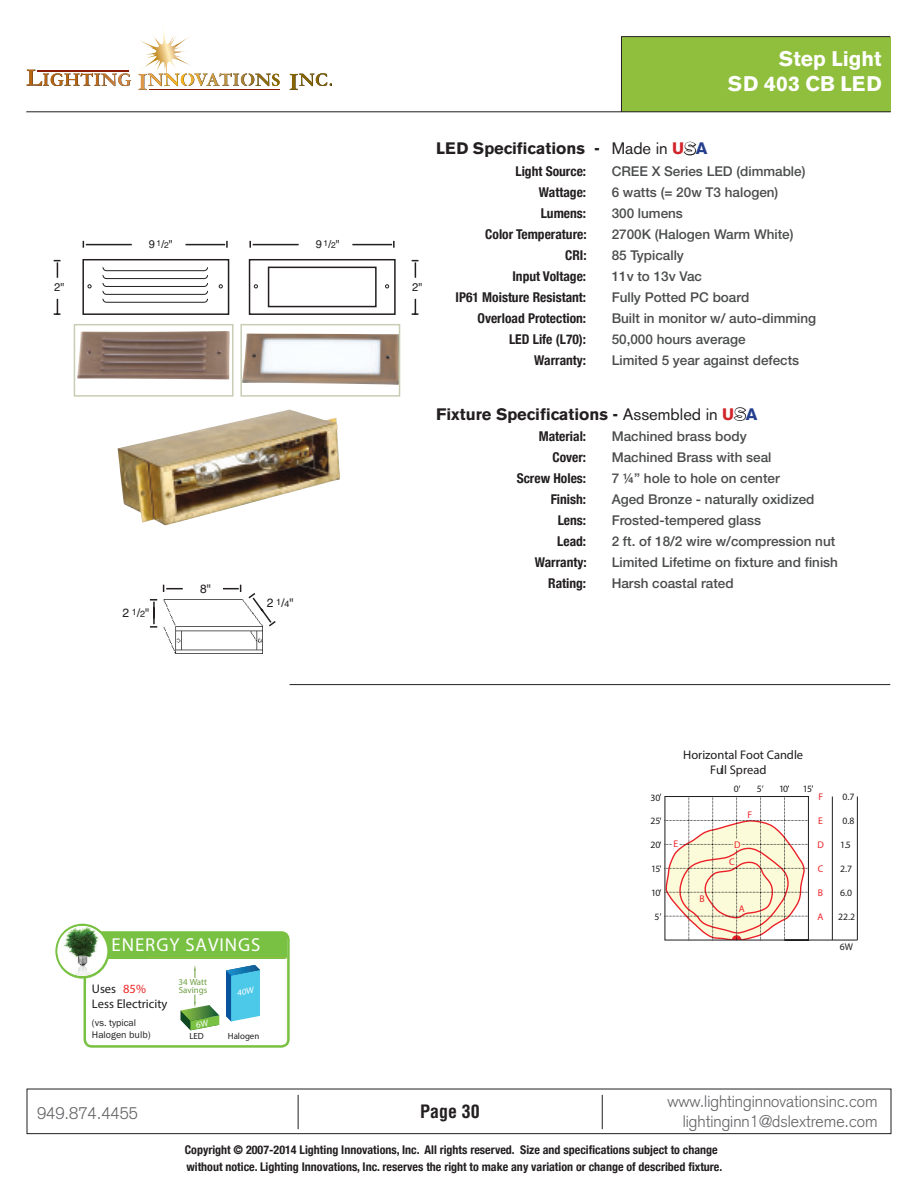
<style>
.page{position:relative;width:918px;height:1188px;background:#fff}
.page>*{position:absolute;margin:0;border:0;box-sizing:border-box;transform-origin:0 0}
.t1{font:700 21px "Akzidenz Grotesk BE";color:#fff}
.t2{font:600 18.75px "Franklin Gothic";letter-spacing:.05em;color:#fff}
.t3{font:700 condensed 18px "Helvetica";color:#231f20}
.t4{font:300 16.5px/19.8px "Akzidenz Grotesk";color:#636366;text-align:right}
.t5{font:700 16.5px "Akzidenz Grotesk BE";color:#231f20}
.t6{font:500 13.5px "Helvetica Neue";color:#4b4c4d}
.t7{font:700 condensed 13.5px "Helvetica Neue";color:#231f20}
.t8{font:600 12.6px/15px "Franklin Gothic";color:#201d1e}
.t9{font:condensed 12.45px/15px "Formata";color:#1f1c1d}
.t10{font:700 condensed 12px/16.5px "Helvetica Neue";color:#231f20}
.t11{font:12px "Helvetica";color:#231f20}
.t12{font:11.25px "Helvetica";color:#231f20}
.t13{font:10.05px/12px "Franklin Gothic";color:#201d1e}
.t14{font:300 condensed 9.75px "Formata";letter-spacing:-.03em;color:#1f1c1d}
.t15{font:500 condensed 9.75px "Formata";color:#ec2128}
.t16{font:condensed 9.75px "Formata";color:#1f1c1d}
.t17{font:800 9px/8.6px "Franklin Gothic";color:#6c9e41}
.t18{font:800 9px "Franklin Gothic";color:#201d1e}
.s1{font-size:8.4px}
.s2{font-size:9px}
.s3{color:#ec2525}
.s4{font-weight:400}
.s5{color:#d1232a}
.s6{color:#fff}
.s7{color:#253f8e}
</style>
<div class="page">
<div style="left:27px;top:1089px;width:864px;height:45px;border:1px solid #231f20"></div>
<hr style="left:298px;top:1095px;width:1px;height:34px;background:#231f20">
<hr style="left:602px;top:1095px;width:1px;height:34px;background:#231f20">
<div style="left:622px;top:37px;width:268px;height:74px;background:#90bf3e"></div>
<hr style="left:26px;top:111px;width:865px;height:1px;background:#231f20">
<hr style="left:621px;top:36px;width:1px;height:76px;background:#231f20">
<hr style="left:621px;top:36px;width:269px;height:1px;background:#231f20">
<svg style="left:290px;top:73px;width:41px;height:17px"></svg>
<svg style="left:26px;top:27px;width:254px;height:63px"></svg>
<hr style="left:290px;top:684px;width:600px;height:1px;background:#231f20">
<svg style="left:683px;top:141px;width:14px;height:15px"></svg>
<svg style="left:733px;top:407px;width:14px;height:14px"></svg>
<img style="left:77px;top:331px;width:153px;height:49px">
<div style="left:74px;top:324px;width:160px;height:73px;border:2px solid #c8ceb4"></div>
<img style="left:243px;top:333px;width:154px;height:52px">
<div style="left:240px;top:324px;width:160px;height:73px;border:2px solid #c8ceb4"></div>
<img style="left:163px;top:628px;width:100px;height:25px">
<svg style="left:150px;top:584px;width:126px;height:44px"></svg>
<img style="left:118px;top:410px;width:222px;height:116px">
<div style="left:82px;top:259px;width:147px;height:56px;background:#fff;border:2px solid #231f20"></div>
<svg style="left:88px;top:284px;width:4px;height:4px"></svg>
<svg style="left:219px;top:284px;width:4px;height:4px"></svg>
<div style="left:249px;top:259px;width:147px;height:56px;background:#fff;border:2px solid #231f20"></div>
<div style="left:268px;top:267px;width:109px;height:40px;background:#fff;border:2px solid #231f20"></div>
<svg style="left:254px;top:284px;width:4px;height:4px"></svg>
<svg style="left:385px;top:284px;width:4px;height:4px"></svg>
<svg style="left:102px;top:267px;width:106px;height:36px"></svg>
<hr style="left:86px;top:244px;width:46px;height:1px;background:#231f20">
<svg style="left:226px;top:241px;width:2px;height:7px"></svg>
<hr style="left:186px;top:244px;width:39px;height:1px;background:#231f20">
<svg style="left:54px;top:260px;width:7px;height:18px"></svg>
<svg style="left:54px;top:299px;width:7px;height:16px"></svg>
<svg style="left:249px;top:241px;width:2px;height:7px"></svg>
<hr style="left:253px;top:244px;width:46px;height:1px;background:#231f20">
<svg style="left:393px;top:241px;width:2px;height:7px"></svg>
<hr style="left:352px;top:244px;width:40px;height:1px;background:#231f20">
<svg style="left:412px;top:260px;width:6px;height:18px"></svg>
<svg style="left:412px;top:299px;width:6px;height:16px"></svg>
<svg style="left:660px;top:794px;width:198px;height:147px"></svg>
<hr style="left:832px;top:797px;width:1px;height:143px;background:#1f1c1d">
<hr style="left:857px;top:797px;width:1px;height:143px;background:#1f1c1d">
<div style="left:673px;top:839px;width:6px;height:9px;background:#fff"></div>
<div style="left:733px;top:840px;width:8px;height:9px;background:#fcfbd9"></div>
<svg style="left:55px;top:924px;width:55px;height:55px"></svg>
<svg style="left:57px;top:926px;width:50px;height:50px"></svg>
<img style="left:60px;top:926px;width:41px;height:50px">
<svg style="left:84px;top:931px;width:206px;height:117px"></svg>
<p class="t12" style="left:54px;top:278px;width:12px">2"</p>
<p class="t12" style="left:149px;top:235px;width:26px">9 <sup>1</sup>/<span class="s1">2</span>"</p>
<p class="t12" style="left:316px;top:235px;width:26px">9 <sup>1</sup>/<span class="s1">2</span>"</p>
<p class="t11" style="left:122px;top:604px;width:28px">2 <sup>1</sup>/<span class="s2">2</span>"</p>
<p class="t11" style="left:200px;top:580px;width:12px">8"</p>
<p class="t11" style="left:267px;top:594px;width:28px">2 <sup>1</sup>/<span class="s2">4</span>"</p>
<p class="t2" style="left:112px;top:933px;width:150px">ENERGY SAVINGS</p>
<p class="t17" style="left:179px;top:978px;width:30px">34 Watt<br>Savings</p>
<p class="t18" style="left:189px;top:1031px;width:16px">LED</p>
<p class="t18" style="left:228px;top:1031px;width:33px">Halogen</p>
<p class="t8" style="left:92px;top:981px;width:77px">Uses <span class="s3">85%<br></span>Less Electricity</p>
<p class="t13" style="left:92px;top:1017px;width:60px">(vs. typical<br>Halogen bulb)</p>
<p class="t1" style="left:779px;top:46px;width:104px">Step Light</p>
<p class="t1" style="left:728px;top:72px;width:156px">SD 403 CB LED</p>
<p class="t12" style="left:412px;top:278px;width:12px">2"</p>
<p class="t5" style="left:436px;top:139px;width:273px">LED Specifications - <span class="s4">Made in</span> <span class="s5">U</span><span class="s6">S</span><span class="s7">A</span></p>
<p class="t7" style="left:515px;top:160px;width:72px">Light Source:</p>
<p class="t6" style="left:612px;top:163px;width:195px">CREE X Series LED (dimmable)</p>
<p class="t7" style="left:539px;top:181px;width:49px">Wattage:</p>
<p class="t6" style="left:612px;top:184px;width:168px">6 watts (= 20w T3 halogen)</p>
<p class="t7" style="left:541px;top:202px;width:47px">Lumens:</p>
<p class="t6" style="left:612px;top:205px;width:73px">300 lumens</p>
<p class="t7" style="left:485px;top:223px;width:103px">Color Temperature:</p>
<p class="t6" style="left:612px;top:226px;width:183px">2700K (Halogen Warm White)</p>
<p class="t7" style="left:565px;top:244px;width:23px">CRI:</p>
<p class="t6" style="left:612px;top:247px;width:74px">85 Typically</p>
<p class="t7" style="left:513px;top:265px;width:75px">Input Voltage:</p>
<p class="t6" style="left:612px;top:268px;width:92px">11v to 13v Vac</p>
<p class="t7" style="left:456px;top:286px;width:132px">IP61 Moisture Resistant:</p>
<p class="t6" style="left:612px;top:289px;width:139px">Fully Potted PC board</p>
<p class="t7" style="left:478px;top:307px;width:110px">Overload Protection:</p>
<p class="t6" style="left:612px;top:310px;width:206px">Built in monitor w/ auto-dimming</p>
<p class="t7" style="left:509px;top:328px;width:79px">LED Life (L70):</p>
<p class="t6" style="left:612px;top:331px;width:135px">50,000 hours average</p>
<p class="t7" style="left:534px;top:349px;width:53px">Warranty:</p>
<p class="t6" style="left:612px;top:352px;width:189px">Limited 5 year against defects</p>
<p class="t5" style="left:436px;top:405px;width:323px">Fixture Specifications - <span class="s4">Assembled in</span> <span class="s5">U</span><span class="s6">S</span><span class="s7">A</span></p>
<p class="t7" style="left:539px;top:425px;width:49px">Material:</p>
<p class="t6" style="left:612px;top:428px;width:137px">Machined brass body</p>
<p class="t7" style="left:552px;top:446px;width:35px">Cover:</p>
<p class="t6" style="left:612px;top:449px;width:161px">Machined Brass with seal</p>
<p class="t7" style="left:517px;top:467px;width:71px">Screw Holes:</p>
<p class="t6" style="left:612px;top:470px;width:170px">7 ¼” hole to hole on center</p>
<p class="t7" style="left:551px;top:488px;width:37px">Finish:</p>
<p class="t6" style="left:612px;top:491px;width:204px">Aged Bronze - naturally oxidized</p>
<p class="t7" style="left:558px;top:509px;width:30px">Lens:</p>
<p class="t6" style="left:612px;top:512px;width:151px">Frosted-tempered glass</p>
<p class="t7" style="left:557px;top:530px;width:30px">Lead:</p>
<p class="t6" style="left:612px;top:533px;width:225px">2 ft. of 18/2 wire w/compression nut</p>
<p class="t7" style="left:535px;top:551px;width:53px">Warranty:</p>
<p class="t6" style="left:612px;top:554px;width:228px">Limited Lifetime on fixture and finish</p>
<p class="t7" style="left:548px;top:572px;width:39px">Rating:</p>
<p class="t6" style="left:612px;top:575px;width:124px">Harsh coastal rated</p>
<p class="t14" style="left:650px;top:791px;width:11px">30</p>
<p class="t14" style="left:650px;top:815px;width:11px">25</p>
<p class="t14" style="left:650px;top:839px;width:11px">20</p>
<p class="t14" style="left:651px;top:863px;width:11px">15</p>
<p class="t14" style="left:651px;top:887px;width:11px">10</p>
<p class="t14" style="left:655px;top:911px;width:6px">5</p>
<p class="t9" style="left:710px;top:747px;width:94px;text-indent:-27px">Horizontal Foot Candle<br>Full Spread</p>
<p class="t14" style="left:734px;top:783px;width:6px">0</p>
<p class="t14" style="left:757px;top:783px;width:6px">5</p>
<p class="t14" style="left:779px;top:783px;width:11px">10</p>
<p class="t14" style="left:803px;top:783px;width:11px">15</p>
<p class="t15" style="left:818px;top:790px;width:6px">F</p>
<p class="t14" style="left:842px;top:790px;width:13px">0.7</p>
<p class="t15" style="left:748px;top:809px;width:6px">F</p>
<p class="t15" style="left:673px;top:838px;width:6px">E</p>
<p class="t15" style="left:734px;top:839px;width:8px">D</p>
<p class="t15" style="left:729px;top:856px;width:7px">C</p>
<p class="t15" style="left:700px;top:893px;width:7px">B</p>
<p class="t15" style="left:739px;top:902px;width:7px">A</p>
<p class="t15" style="left:818px;top:814px;width:6px">E</p>
<p class="t14" style="left:842px;top:814px;width:13px">0.8</p>
<p class="t15" style="left:818px;top:838px;width:8px">D</p>
<p class="t15" style="left:818px;top:862px;width:7px">C</p>
<p class="t15" style="left:818px;top:886px;width:7px">B</p>
<p class="t15" style="left:818px;top:910px;width:7px">A</p>
<p class="t14" style="left:840px;top:838px;width:12px">1.5</p>
<p class="t14" style="left:840px;top:862px;width:13px">2.7</p>
<p class="t14" style="left:840px;top:886px;width:13px">6.0</p>
<p class="t14" style="left:838px;top:910px;width:18px">22.2</p>
<p class="t16" style="left:840px;top:941px;width:15px">6W</p>
<p class="t4" style="left:37px;top:1104px;width:102px">949.874.4455</p>
<p class="t4" style="left:668px;top:1092px;width:212px">www.lightinginnovationsinc.com lightinginn1@dslextreme.com</p>
<p class="t10" style="left:185px;top:1141px;width:539px">Copyright © 2007-2014 Lighting Innovations, Inc. All rights reserved. Size and specifications subject to change without notice. Lighting Innovations, Inc. reserves the right to make any variation or change of described fixture.</p>
<h3 class="t3" style="left:420px;top:1101px;width:61px">Page 30</h3>
</div>
